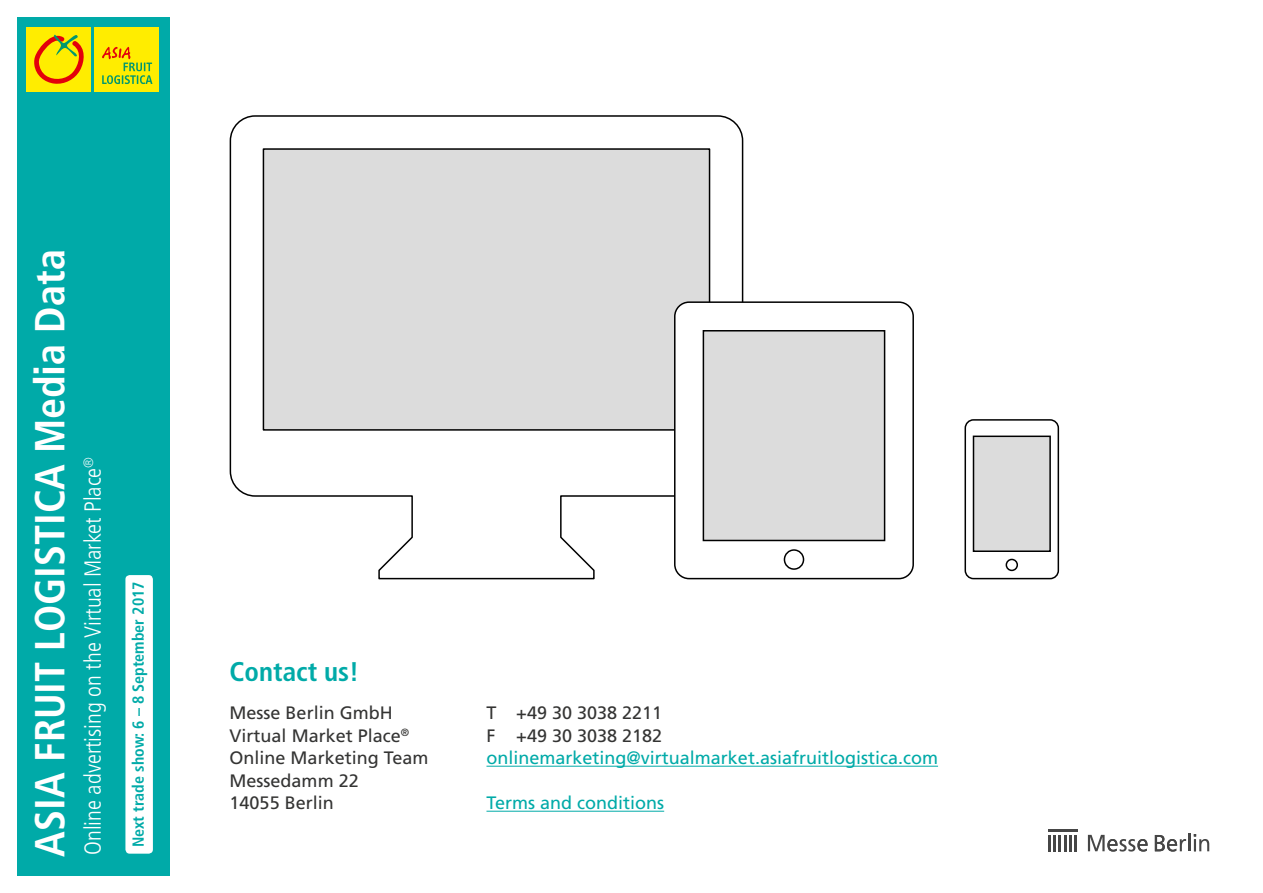
<style>
.page{position:relative;width:1263px;height:893px;background:#fff}
.page>*{position:absolute;margin:0;border:0;box-sizing:border-box;transform-origin:0 0}
.t1{font:700 condensed 42px "Frutiger LT Std";color:#fff}
.t2{font:700 condensed 27px "Frutiger LT Std";color:#00aaa8}
.t3{font:300 condensed 23.25px "Frutiger LT Std";color:#fff}
.t4{font:18px/22.5px "Frutiger LT Std";color:#343433}
.t5{font:18px "Frutiger LT Std";color:#00aaa8}
.t6{font:700 condensed 16.05px "Frutiger LT Std";color:#00aaa8}
</style>
<div class="page">
<div style="left:17px;top:17px;width:152px;height:859px;background:#00aaa8"></div>
<svg style="left:229px;top:115px;width:515px;height:465px"></svg>
<svg style="left:673px;top:301px;width:241px;height:279px"></svg>
<svg style="left:964px;top:419px;width:96px;height:161px"></svg>
<svg style="left:1048px;top:835px;width:2px;height:16px"></svg>
<hr style="left:1053px;top:835px;width:3px;height:16px;background:#464646">
<hr style="left:1058px;top:835px;width:3px;height:16px;background:#464646">
<svg style="left:1064px;top:835px;width:2px;height:16px"></svg>
<hr style="left:1069px;top:835px;width:3px;height:16px;background:#464646">
<hr style="left:1074px;top:835px;width:3px;height:16px;background:#464646">
<svg style="left:1155px;top:833px;width:54px;height:18px"></svg>
<hr style="left:1048px;top:829px;width:29px;height:3px;background:#464646">
<svg style="left:1088px;top:835px;width:59px;height:16px"></svg>
<div style="left:125px;top:575px;width:28px;height:279px;background:#fff;border-radius:4px"></div>
<hr style="left:486px;top:766px;width:452px;height:1px;background:#00aaa8">
<hr style="left:486px;top:811px;width:178px;height:1px;background:#00aaa8">
<div style="left:95px;top:28px;width:64px;height:64px;background:#ffed00"></div>
<div style="left:27px;top:28px;width:64px;height:64px;background:#ffed00"></div>
<svg style="left:34px;top:34px;width:50px;height:50px"></svg>
<svg style="left:102px;top:46px;width:50px;height:38px"></svg>
<h1 class="t1" style="left:25px;top:857px;width:609px;rotate:-90deg">ASIA FRUIT LOGISTICA Media Data</h1>
<p class="t3" style="left:80px;top:855px;width:399px;rotate:-90deg">Online advertising on the Virtual Market Place<sup>®</sup></p>
<p class="t6" style="left:129px;top:847px;width:267px;rotate:-90deg">Next trade show: 6 – 8 September 2017</p>
<h2 class="t2" style="left:230px;top:656px;width:131px">Contact us!</h2>
<p class="t4" style="left:230px;top:702px;width:200px">Messe Berlin GmbH<br>Virtual Market Place<sup>®<br></sup>Online Marketing Team<br>Messedamm 22<br>14055 Berlin</p>
<p class="t4" style="left:486px;top:702px;width:177px">T +49 30 3038 2211<br>F +49 30 3038 2182</p>
<p class="t5" style="left:486px;top:747px;width:453px">onlinemarketing@virtualmarket.asiafruitlogistica.com</p>
<p class="t5" style="left:486px;top:792px;width:179px">Terms and conditions</p>
</div>
